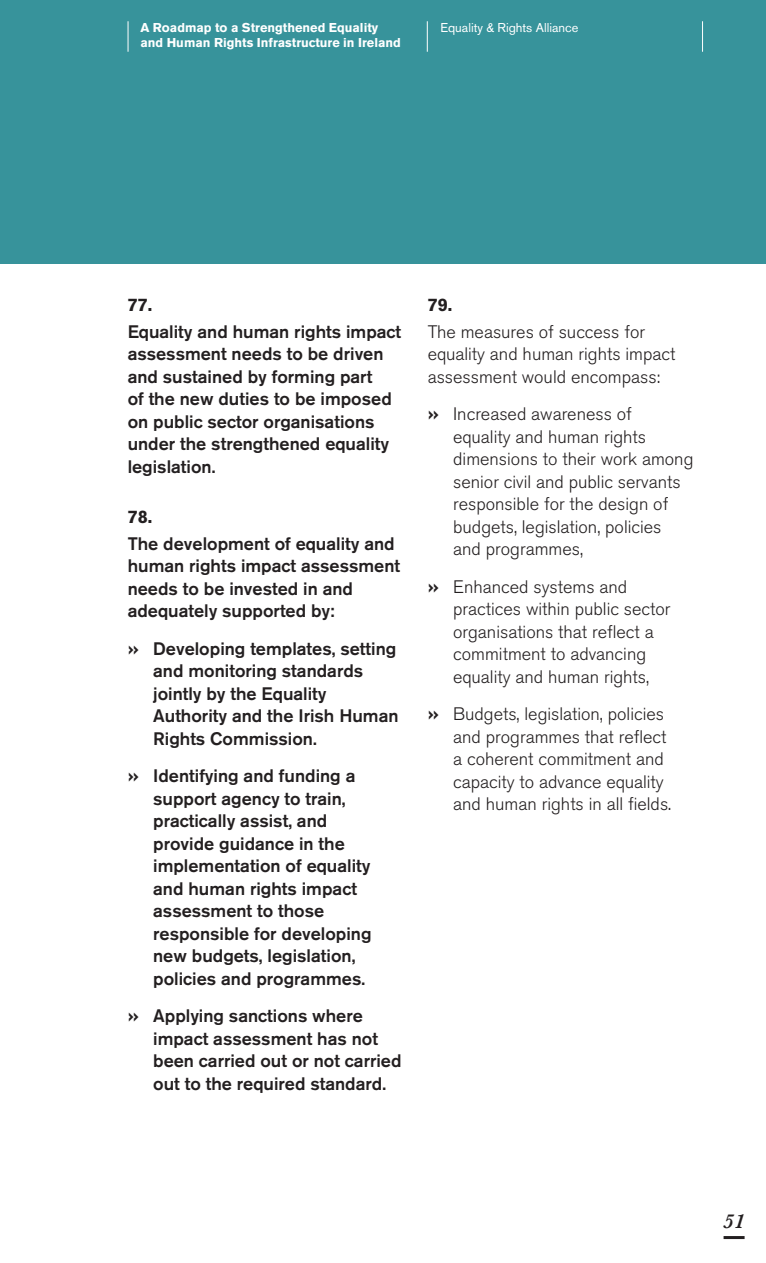
<style>
.page{position:relative;width:766px;height:1263px;background:#fff}
.page>*{position:absolute;margin:0;border:0;box-sizing:border-box;transform-origin:0 0}
.t1{font:italic 600 21px "Baskerville";color:#231f20}
.t2{font:500 18px/22.5px "Akzidenz Grotesk BE";color:#231f20}
.t3{font:300 18px/22.5px "Akzidenz Grotesk BE";color:#231f20}
.t4{font:700 18px "Akzidenz Grotesk BE";color:#231f20}
.t5{font:700 12.75px/15.8px "Akzidenz Grotesk BE";color:#fff}
.t6{font:12.75px "Akzidenz Grotesk BE";color:#fff}
.s1{font-family:"DIN";font-weight:700}
</style>
<div class="page">
<div style="left:0;top:0;width:765px;height:264px;background:#37939b"></div>
<hr style="left:128px;top:21px;width:1px;height:31px;background:#fff">
<hr style="left:427px;top:21px;width:1px;height:31px;background:#fff">
<hr style="left:702px;top:21px;width:1px;height:31px;background:#fff">
<hr style="left:723px;top:1236px;width:21px;height:3px;background:#231f20">
<p class="t5" style="left:140px;top:19px;width:262px">A Roadmap to a Strengthened Equality and Human Rights Infrastructure in Ireland</p>
<p class="t6" style="left:440px;top:19px;width:139px">Equality &amp; Rights Alliance</p>
<p class="t4" style="left:128px;top:294px;width:26px">77.</p>
<p class="t2" style="left:128px;top:320px;width:275px">Equality and human rights impact assessment needs to be driven and sustained by forming part<br>of the new duties to be imposed on public sector organisations under the strengthened equality legislation.</p>
<p class="t4" style="left:128px;top:506px;width:26px">78.</p>
<p class="t2" style="left:128px;top:532px;width:274px">The development of equality and human rights impact assessment needs to be invested in and adequately supported by:</p>
<p class="t2" style="left:153px;top:637px;width:247px;text-indent:-26px"><span class="s1">»</span> Developing templates, setting and monitoring standards jointly by the Equality<br>Authority and the Irish Human<br>Rights Commission.</p>
<p class="t2" style="left:153px;top:764px;width:220px;text-indent:-26px"><span class="s1">»</span> Identifying and funding a support agency to train, practically assist, and provide guidance in the implementation of equality and human rights impact assessment to those responsible for developing new budgets, legislation, policies and programmes.</p>
<p class="t2" style="left:153px;top:1004px;width:250px;text-indent:-26px"><span class="s1">»</span> Applying sanctions where impact assessment has not been carried out or not carried out to the required standard.</p>
<p class="t4" style="left:427px;top:294px;width:26px">79.</p>
<p class="t3" style="left:427px;top:321px;width:249px">The measures of success for equality and human rights impact assessment would encompass:</p>
<p class="t3" style="left:453px;top:403px;width:242px;text-indent:-26px"><span class="s1">»</span> Increased awareness of equality and human rights dimensions to their work among senior civil and public servants responsible for the design of budgets, legislation, policies and programmes,</p>
<p class="t3" style="left:453px;top:576px;width:219px;text-indent:-26px"><span class="s1">»</span> Enhanced systems and practices within public sector organisations that reflect a commitment to advancing equality and human rights,</p>
<p class="t3" style="left:453px;top:703px;width:219px;text-indent:-26px"><span class="s1">»</span> Budgets, legislation, policies and programmes that reflect a coherent commitment and capacity to advance equality and human rights in all fields.</p>
<p class="t1" style="left:723px;top:1208px;width:22px">51</p>
</div>
